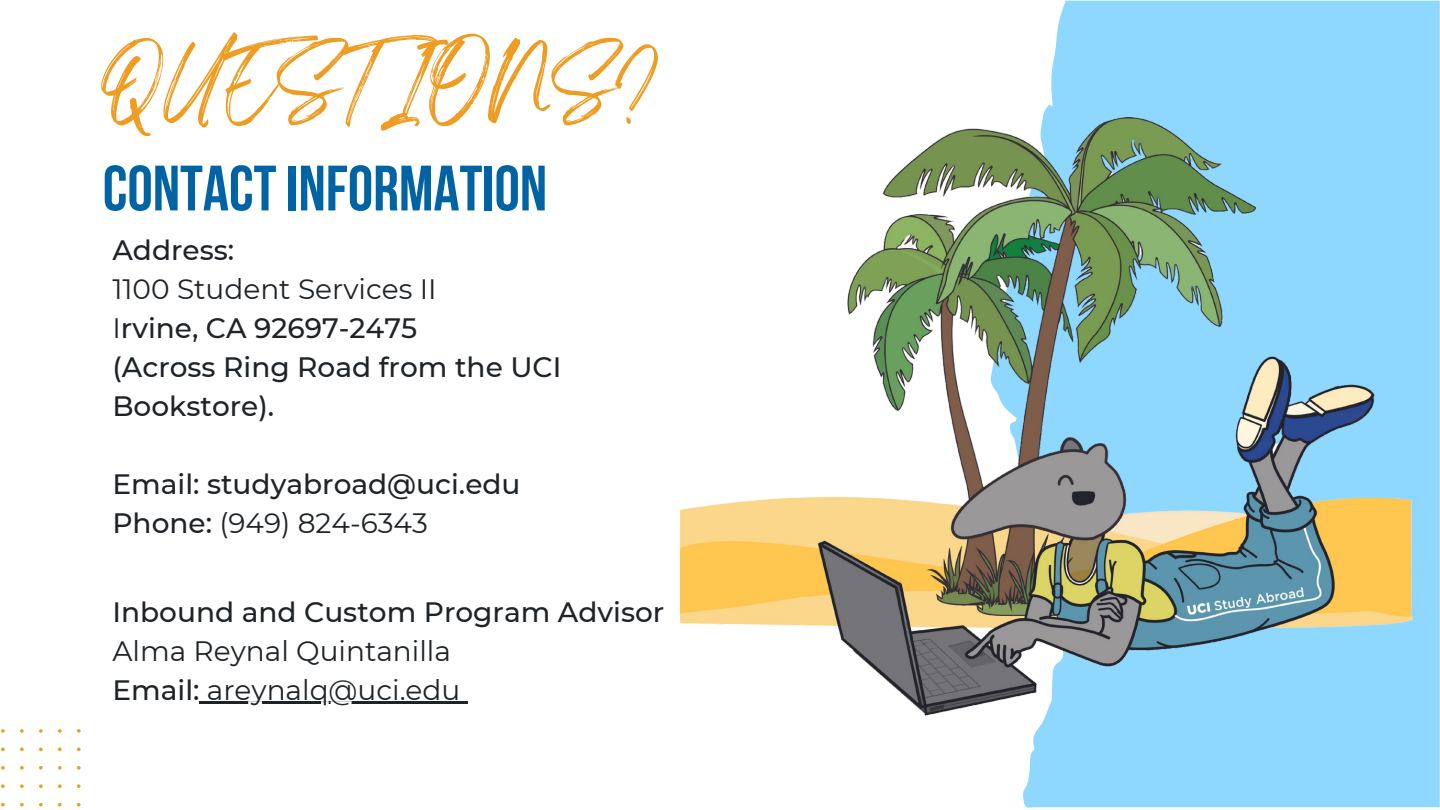
<style>
.page{position:relative;width:1440px;height:810px;background:#fff}
.page>*{position:absolute;margin:0;border:0;box-sizing:border-box;transform-origin:0 0}
.t1{font:67.1px "Breathing";color:#ee9c22}
.t2{font:700 64px "Bebas Neue";color:#0064a4}
.t3{font:500 28px/39px "Montserrat";color:#1e2328}
.t4{font:28px "Montserrat";color:#1e2328}
.s1{font-weight:400}
.s2{font-weight:500}
</style>
<div class="page">
<svg style="left:1px;top:729px;width:80px;height:78px"></svg>
<div style="left:1023px;top:1px;width:417px;height:807px;background:#8ed8ff"></div>
<img style="left:680px;top:118px;width:732px;height:597px">
<hr style="left:200px;top:702px;width:260px;height:2px;background:#1e2328">
<svg style="left:460px;top:702px;width:8px;height:2px"></svg>
<p class="t1" style="left:101px;top:62px;width:562px">QUESTIONS?</p>
<p class="t2" style="left:103px;top:162px;width:446px">CONTACTINFORMATION</p>
<p class="t3" style="left:112px;top:230px;width:123px">Address:</p>
<p class="t4" style="left:112px;top:272px;width:326px">1100 Student Services II</p>
<p class="t3" style="left:112px;top:308px;width:306px"><span class="s1">I</span>rvine, CA 92697-2475</p>
<p class="t3" style="left:112px;top:347px;width:450px">(Across Ring Road from the UCI<br>Bookstore).</p>
<p class="t3" style="left:112px;top:464px;width:410px">Email: studyabroad@uci.edu</p>
<p class="t4" style="left:112px;top:506px;width:317px"><span class="s2">Phone:</span> (949) 824-6343</p>
<p class="t3" style="left:112px;top:593px;width:553px">Inbound and Custom Program Advisor</p>
<p class="t4" style="left:112px;top:634px;width:340px">Alma Reynal Quintanilla</p>
<p class="t4" style="left:112px;top:673px;width:349px"><span class="s2">Email:</span> areynalq@uci.edu</p>
</div>
